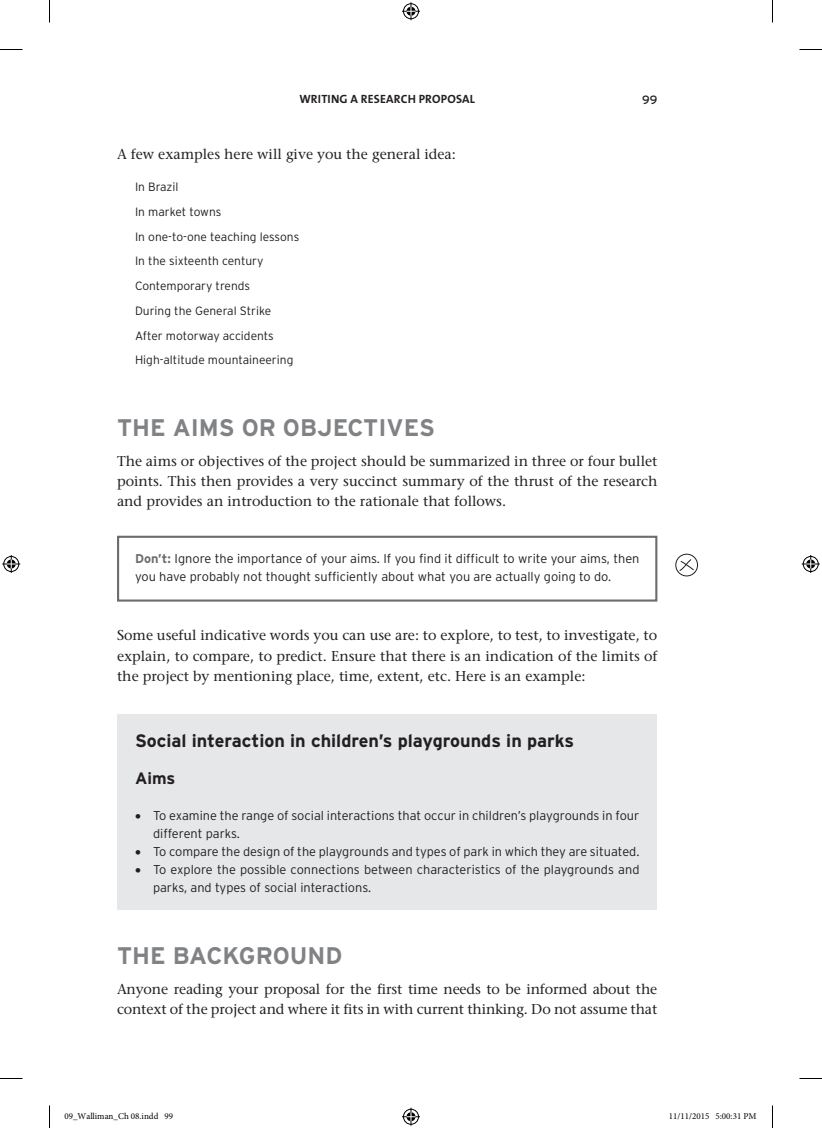
<style>
.page{position:relative;width:822px;height:1128px;background:#fff}
.page>*{position:absolute;margin:0;border:0;box-sizing:border-box;transform-origin:0 0}
.t1{font:700 24px "Interstate";color:#808285}
.BX3_BT{font:700 18px "Interstate";color:#231f20}
.BX3_BH1{font:700 16.5px "Interstate";color:#231f20}
.TEXT{font:500 14.25px/20.2px "Stone Serif Std";letter-spacing:-.01em;color:#231f20;text-align:justify}
.EL{font:500 14.25px/20.2px "Stone Serif Std";color:#231f20;text-align:justify}
.TEXT_IND{font:500 14.25px "Stone Serif Std";color:#231f20}
.BX1_BTEXT{font:300 12.75px/18px "Interstate";color:#231f20}
.UL{font:300 12px "Interstate";color:#231f20}
.Text_Ind{font:700 12px "The Sans B7";letter-spacing:.015em;color:#231f20}
.Text_Ind-2{font:12px "Interstate";color:#231f20}
.t2{font:9px "Minion Pro";color:#000}
.s1{font-weight:700;color:#6c6d70}
</style>
<div class="page">
<div style="left:117px;top:714px;width:540px;height:195px;background:#e6e7e9"></div>
<div style="left:117px;top:536px;width:540px;height:66px;border:2px solid #6c6d70"></div>
<svg style="left:679px;top:559px;width:15px;height:12px"></svg>
<div style="left:675px;top:554px;width:23px;height:22px;border:1px solid #231f20;border-radius:50%"></div>
<svg style="left:0;top:49px;width:22px;height:1px"></svg>
<svg style="left:799px;top:49px;width:23px;height:1px"></svg>
<svg style="left:0;top:1078px;width:22px;height:1px"></svg>
<svg style="left:799px;top:1078px;width:23px;height:1px"></svg>
<svg style="left:49px;top:0;width:1px;height:22px"></svg>
<svg style="left:49px;top:1105px;width:1px;height:23px"></svg>
<svg style="left:772px;top:0;width:1px;height:22px"></svg>
<svg style="left:772px;top:1105px;width:1px;height:23px"></svg>
<svg style="left:402px;top:2px;width:18px;height:18px"></svg>
<svg style="left:402px;top:1108px;width:18px;height:18px"></svg>
<svg style="left:2px;top:555px;width:18px;height:18px"></svg>
<svg style="left:802px;top:555px;width:18px;height:18px"></svg>
<p class="Text_Ind" style="left:299px;top:93px;width:177px">WRITING A RESEARCH PROPOSAL</p>
<p class="Text_Ind-2" style="left:642px;top:93px;width:17px">99</p>
<p class="TEXT_IND" style="left:117px;top:146px;width:340px">A few examples here will give you the general idea:</p>
<p class="UL" style="left:135px;top:180px;width:45px">In Brazil</p>
<p class="UL" style="left:135px;top:205px;width:88px">In market towns</p>
<p class="UL" style="left:135px;top:230px;width:166px">In one-to-one teaching lessons</p>
<p class="UL" style="left:135px;top:255px;width:130px">In the sixteenth century</p>
<p class="UL" style="left:135px;top:279px;width:117px">Contemporary trends</p>
<p class="UL" style="left:135px;top:304px;width:138px">During the General Strike</p>
<p class="UL" style="left:135px;top:329px;width:140px">After motorway accidents</p>
<p class="UL" style="left:135px;top:354px;width:160px">High-altitude mountaineering</p>
<h1 class="t1" style="left:117px;top:415px;width:319px">THE AIMS OR OBJECTIVES</h1>
<p class="TEXT" style="left:117px;top:451px;width:542px">The aims or objectives of the project should be summarized in three or four bullet points. This then provides a very succinct summary of the thrust of the research and provides an introduction to the rationale that follows.</p>
<p class="BX1_BTEXT" style="left:135px;top:550px;width:506px"><span class="s1">Don’t:</span> Ignore the importance of your aims. If you find it difficult to write your aims, then you have probably not thought sufficiently about what you are actually going to do.</p>
<p class="EL" style="left:117px;top:625px;width:542px">Some useful indicative words you can use are: to explore, to test, to investigate, to explain, to compare, to predict. Ensure that there is an indication of the limits of the project by mentioning place, time, extent, etc. Here is an example:</p>
<p class="BX3_BT" style="left:135px;top:731px;width:441px">Social interaction in children’s playgrounds in parks</p>
<p class="BX3_BH1" style="left:135px;top:769px;width:42px">Aims</p>
<p class="BX1_BTEXT" style="left:153px;top:807px;width:488px;text-indent:-18px">• To examine the range of social interactions that occur in children’s playgrounds in four different parks.</p>
<p class="BX1_BTEXT" style="left:135px;top:843px;width:506px">• To compare the design of the playgrounds and types of park in which they are situated.</p>
<p class="BX1_BTEXT" style="left:153px;top:861px;width:488px;text-indent:-18px">• To explore the possible connections between characteristics of the playgrounds and parks, and types of social interactions.</p>
<h1 class="t1" style="left:117px;top:943px;width:227px">THE BACKGROUND</h1>
<p class="TEXT" style="left:117px;top:979px;width:542px">Anyone reading your proposal for the first time needs to be informed about the context of the project and where it fits in with current thinking. Do not assume that</p>
<p class="t2" style="left:64px;top:1110px;width:110px">09_Walliman_Ch 08.indd 99</p>
<p class="t2" style="left:669px;top:1110px;width:89px">11/11/2015 5:00:31 PM</p>
</div>
